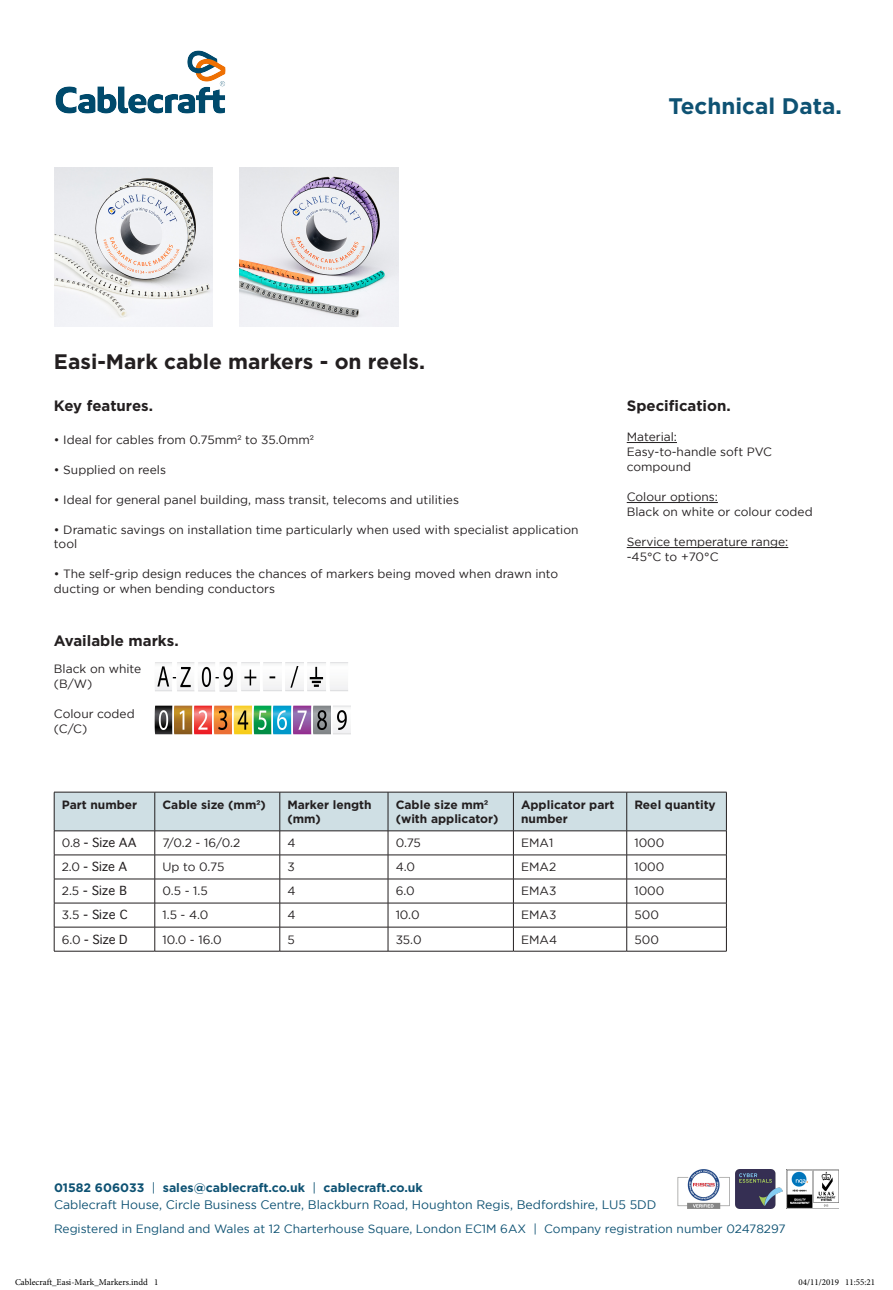
<style>
.page{position:relative;width:893px;height:1290px;background:#fff}
.page>*{position:absolute;margin:0;border:0;box-sizing:border-box;transform-origin:0 0}
.t1{font:700 22.5px "Gotham";color:#0e5273}
.t2{font:700 21px "Gotham";color:#231f20}
.t3{font:700 15px "Gotham";color:#231f20}
.t4{font:12.3px "Gotham";color:#0e5273}
.t5{font:700 12.3px "Gotham";color:#0e5273}
.t6{font:12px/14.4px "Gotham";color:#231f20}
.t7{font:700 12px/14.4px "Gotham";color:#231f20}
.t8{font:12px "Gotham";color:#0e5273}
.t9{font:12px "Geneva";color:#231f20}
.t10{font:9px "Minion Pro";color:#000}
.s1{font-family:"Century Gothic"}
.s2{font-family:"Gotham"}
.s3{font-weight:400}
</style>
<div class="page">
<img style="left:55px;top:50px;width:171px;height:64px">
<img style="left:786px;top:1169px;width:53px;height:40px">
<img style="left:677px;top:1169px;width:53px;height:40px">
<img style="left:735px;top:1169px;width:47px;height:40px">
<hr style="left:627px;top:442px;width:50px;height:1px;background:#231f20">
<hr style="left:627px;top:502px;width:91px;height:1px;background:#231f20">
<hr style="left:627px;top:547px;width:161px;height:1px;background:#231f20">
<img style="left:54px;top:168px;width:159px;height:159px">
<img style="left:240px;top:168px;width:158px;height:159px">
<svg style="left:54px;top:792px;width:673px;height:159px"></svg>
<hr style="left:155px;top:927px;width:125px;height:1px;background:#231f20">
<hr style="left:280px;top:927px;width:108px;height:1px;background:#231f20">
<hr style="left:388px;top:927px;width:125px;height:1px;background:#231f20">
<hr style="left:513px;top:927px;width:114px;height:1px;background:#231f20">
<hr style="left:627px;top:927px;width:100px;height:1px;background:#231f20">
<hr style="left:54px;top:951px;width:101px;height:1px;background:#231f20">
<hr style="left:155px;top:951px;width:125px;height:1px;background:#231f20">
<hr style="left:280px;top:951px;width:108px;height:1px;background:#231f20">
<hr style="left:388px;top:951px;width:125px;height:1px;background:#231f20">
<hr style="left:513px;top:951px;width:114px;height:1px;background:#231f20">
<hr style="left:627px;top:951px;width:100px;height:1px;background:#231f20">
<img style="left:155px;top:662px;width:39px;height:29px">
<img style="left:198px;top:662px;width:39px;height:29px">
<img style="left:241px;top:662px;width:19px;height:29px">
<img style="left:263px;top:662px;width:19px;height:29px">
<img style="left:285px;top:662px;width:19px;height:29px">
<img style="left:307px;top:662px;width:19px;height:29px">
<img style="left:155px;top:706px;width:17px;height:28px">
<img style="left:174px;top:706px;width:18px;height:28px">
<img style="left:194px;top:706px;width:18px;height:28px">
<img style="left:214px;top:706px;width:18px;height:28px">
<img style="left:234px;top:706px;width:18px;height:28px">
<img style="left:254px;top:706px;width:17px;height:28px">
<img style="left:273px;top:706px;width:18px;height:28px">
<img style="left:293px;top:706px;width:18px;height:28px">
<img style="left:313px;top:706px;width:18px;height:28px">
<img style="left:333px;top:706px;width:18px;height:28px">
<p class="t1" style="left:668px;top:93px;width:175px">Technical Data.</p>
<p class="t2" style="left:54px;top:349px;width:373px">Easi-Mark cable markers - on reels.</p>
<p class="t3" style="left:54px;top:397px;width:101px">Key features.</p>
<p class="t6" style="left:54px;top:432px;width:261px">• Ideal for cables from 0.75mm<span class="s1">²</span> to 35.0mm<span class="s1">²</span></p>
<p class="t6" style="left:54px;top:462px;width:114px">• Supplied on reels</p>
<p class="t6" style="left:54px;top:492px;width:406px">• Ideal for general panel building, mass transit, telecoms and utilities</p>
<p class="t6" style="left:54px;top:522px;width:526px">• Dramatic savings on installation time particularly when used with specialist application tool</p>
<p class="t6" style="left:54px;top:566px;width:506px;line-height:15px">• The self-grip design reduces the chances of markers being moved when drawn into ducting or when bending conductors</p>
<p class="t3" style="left:54px;top:632px;width:126px">Available marks.</p>
<p class="t6" style="left:54px;top:661px;width:89px">Black on white (B/W)</p>
<p class="t6" style="left:54px;top:707px;width:82px">Colour coded (C/C)</p>
<p class="t3" style="left:627px;top:397px;width:105px">Specification.</p>
<p class="t6" style="left:627px;top:429px;width:52px">Material:</p>
<p class="t6" style="left:627px;top:444px;width:147px;line-height:15px">Easy-to-handle soft PVC compound</p>
<p class="t6" style="left:627px;top:489px;width:93px">Colour options:</p>
<p class="t6" style="left:627px;top:504px;width:187px">Black on white or colour coded</p>
<p class="t6" style="left:627px;top:534px;width:163px">Service temperature range:</p>
<p class="t6" style="left:627px;top:549px;width:93px">-45°C to +70°C</p>
<p class="t7" style="left:62px;top:797px;width:77px">Part number</p>
<p class="t7" style="left:162px;top:797px;width:105px">Cable size (mm<span class="s1">²</span>)</p>
<p class="t7" style="left:287px;top:797px;width:86px">Marker length (mm)</p>
<p class="t7" style="left:396px;top:797px;width:94px">Cable size mm<span class="s1">²</span></p>
<p class="t7" style="left:396px;top:811px;width:104px">(with applicator)</p>
<p class="t7" style="left:521px;top:797px;width:95px">Applicator part number</p>
<p class="t7" style="left:634px;top:797px;width:83px">Reel quantity</p>
<p class="t9" style="left:62px;top:836px;width:76px"><span class="s2">0.8</span> - Size AA</p>
<p class="t6" style="left:162px;top:836px;width:79px">7/0.2 - 16/0.2</p>
<p class="t6" style="left:287px;top:836px;width:10px">4</p>
<p class="t6" style="left:396px;top:836px;width:27px">0.75</p>
<p class="t6" style="left:521px;top:836px;width:34px">EMA1</p>
<p class="t6" style="left:634px;top:836px;width:32px">1000</p>
<p class="t9" style="left:62px;top:860px;width:67px"><span class="s2">2.0</span> - Size A</p>
<p class="t6" style="left:162px;top:860px;width:63px">Up to 0.75</p>
<p class="t6" style="left:287px;top:860px;width:9px">3</p>
<p class="t6" style="left:396px;top:860px;width:21px">4.0</p>
<p class="t6" style="left:521px;top:860px;width:37px">EMA2</p>
<p class="t6" style="left:634px;top:860px;width:32px">1000</p>
<p class="t9" style="left:62px;top:884px;width:67px"><span class="s2">2.5</span> - Size B</p>
<p class="t6" style="left:162px;top:884px;width:47px">0.5 - 1.5</p>
<p class="t6" style="left:287px;top:884px;width:10px">4</p>
<p class="t6" style="left:396px;top:884px;width:21px">6.0</p>
<p class="t6" style="left:521px;top:884px;width:37px">EMA3</p>
<p class="t6" style="left:634px;top:884px;width:32px">1000</p>
<p class="t9" style="left:62px;top:908px;width:67px"><span class="s2">3.5</span> - Size C</p>
<p class="t6" style="left:162px;top:908px;width:48px">1.5 - 4.0</p>
<p class="t6" style="left:287px;top:908px;width:10px">4</p>
<p class="t6" style="left:396px;top:908px;width:25px">10.0</p>
<p class="t6" style="left:521px;top:908px;width:37px">EMA3</p>
<p class="t6" style="left:634px;top:908px;width:26px">500</p>
<p class="t9" style="left:62px;top:932px;width:67px"><span class="s2">6.0</span> - Size D</p>
<p class="t6" style="left:162px;top:932px;width:61px">10.0 - 16.0</p>
<p class="t6" style="left:287px;top:932px;width:9px">5</p>
<p class="t6" style="left:396px;top:932px;width:27px">35.0</p>
<p class="t6" style="left:521px;top:932px;width:37px">EMA4</p>
<p class="t6" style="left:634px;top:932px;width:26px">500</p>
<p class="t5" style="left:54px;top:1181px;width:370px">01582 606033 <span class="s3">|</span> sales@cablecraft.co.uk <span class="s3">|</span> cablecraft.co.uk</p>
<p class="t4" style="left:54px;top:1198px;width:604px">Cablecraft House, Circle Business Centre, Blackburn Road, Houghton Regis, Bedfordshire, LU5 5DD</p>
<p class="t8" style="left:54px;top:1222px;width:733px">Registered in England and Wales at 12 Charterhouse Square, London EC1M 6AX | Company registration number 02478297</p>
<p class="t10" style="left:15px;top:1276px;width:145px">Cablecraft_Easi-Mark_Markers.indd 1</p>
<p class="t10" style="left:798px;top:1276px;width:78px">04/11/2019 11:55:21</p>
</div>
